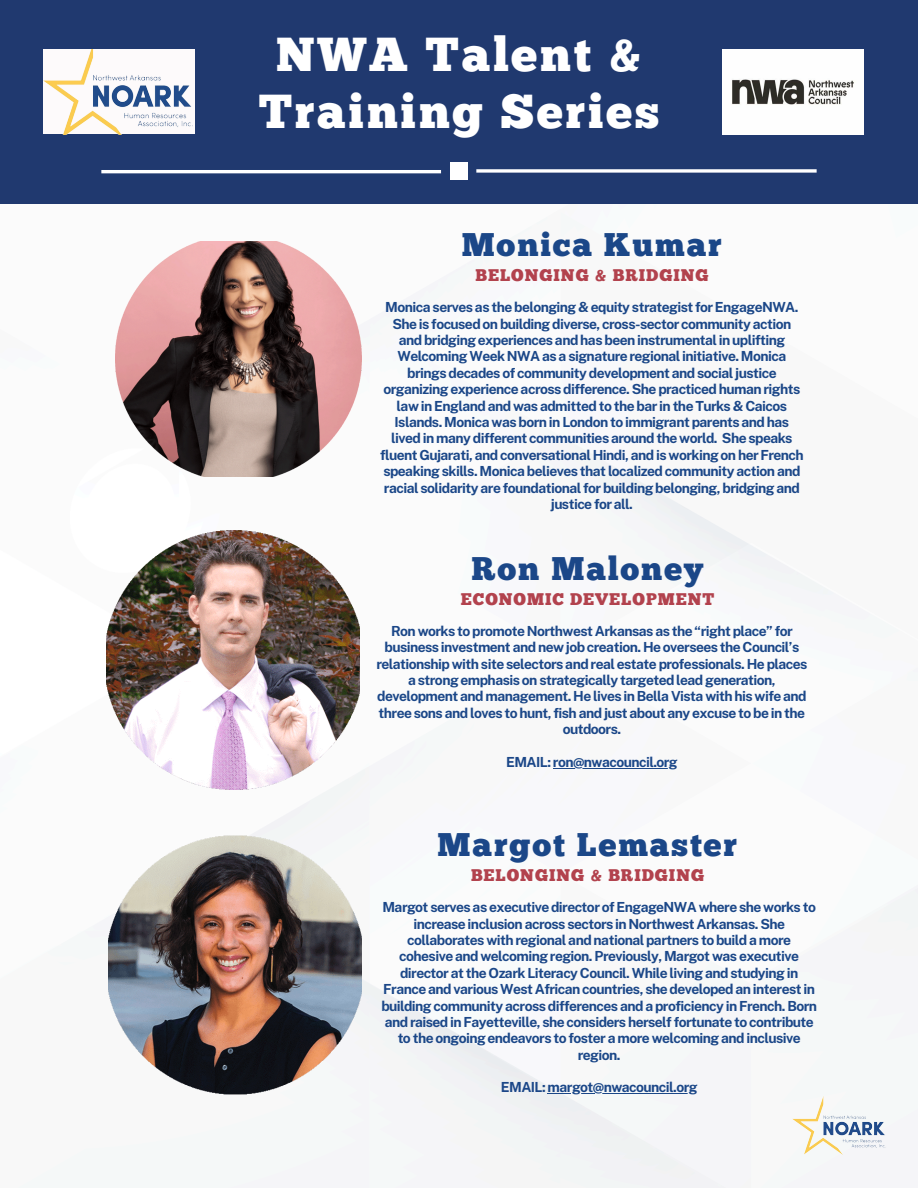
<style>
.page{position:relative;width:918px;height:1188px;background:#fff}
.page>*{position:absolute;margin:0;border:0;box-sizing:border-box;transform-origin:0 0}
.t1{font:47.7px/56.2px "Chunk Five";letter-spacing:.055em;color:#fff;text-align:center}
.t2{font:32.85px "Chunk Five";letter-spacing:.055em;color:#1b4788}
.t3{font:16.95px "Chunk Five";letter-spacing:.055em;color:#b2424d}
.t4{font:700 13.95px/16.4px "Public Sans";letter-spacing:-.04em;color:#1b4788;text-align:center}
</style>
<div class="page">
<img style="left:106px;top:342px;width:812px;height:846px">
<img style="left:115px;top:241px;width:246px;height:236px">
<img style="left:107px;top:530px;width:253px;height:259px">
<img style="left:108px;top:835px;width:253px;height:261px">
<img style="left:793px;top:1097px;width:94px;height:58px">
<div style="left:0;top:0;width:918px;height:204px;background:#20396f"></div>
<hr style="left:101px;top:170px;width:340px;height:3px;background:#fff">
<svg style="left:476px;top:169px;width:341px;height:4px"></svg>
<div style="left:450px;top:163px;width:18px;height:17px;background:#fff"></div>
<img style="left:722px;top:49px;width:142px;height:86px">
<img style="left:43px;top:49px;width:152px;height:86px">
<hr style="left:553px;top:768px;width:124px;height:1px;background:#1b4788">
<hr style="left:548px;top:1093px;width:149px;height:1px;background:#1b4788">
<h1 class="t1" style="left:259px;top:31px;width:402px">NWA Talent &amp;<br>Training Series</h1>
<h2 class="t2" style="left:462px;top:231px;width:262px">Monica Kumar</h2>
<p class="t3" style="left:475px;top:269px;width:235px">BELONGING &amp; BRIDGING</p>
<h1 class="t4" style="left:380px;top:299px;width:425px">Monica serves as the belonging &amp; equity strategist for EngageNWA.<br>She is focused on building diverse, cross-sector community action and bridging experiences and has been instrumental in uplifting Welcoming Week NWA as a signature regional initiative. Monica brings decades of community development and social justice organizing experience across difference. She practiced human rights law in England and was admitted to the bar in the Turks &amp; Caicos Islands. Monica was born in London to immigrant parents and has lived in many different communities around the world. She speaks fluent Gujarati, and conversational Hindi, and is working on her French speaking skills. Monica believes that localized community action and racial solidarity are foundational for building belonging, bridging and justice for all.</h1>
<p class="t2" style="left:472px;top:555px;width:233px">Ron Maloney</p>
<h1 class="t3" style="left:461px;top:592px;width:255px">ECONOMIC DEVELOPMENT</h1>
<h1 class="t4" style="left:376px;top:623px;width:433px">Ron works to promote Northwest Arkansas as the “right place” for business investment and new job creation. He oversees the Council’s relationship with site selectors and real estate professionals. He places a strong emphasis on strategically targeted lead generation, development and management. He lives in Bella Vista with his wife and three sons and loves to hunt, fish and just about any excuse to be in the outdoors.</h1>
<h2 class="t4" style="left:506px;top:754px;width:173px">EMAIL: ron@nwacouncil.org</h2>
<p class="t2" style="left:438px;top:831px;width:301px">Margot Lemaster</p>
<p class="t3" style="left:471px;top:868px;width:235px">BELONGING &amp; BRIDGING</p>
<h2 class="t4" style="left:381px;top:899px;width:437px">Margot serves as executive director of EngageNWA where she works to increase inclusion across sectors in Northwest Arkansas. She collaborates with regional and national partners to build a more cohesive and welcoming region. Previously, Margot was executive director at the Ozark Literacy Council. While living and studying in France and various West African countries, she developed an interest in building community across differences and a proficiency in French. Born and raised in Fayetteville, she considers herself fortunate to contribute to the ongoing endeavors to foster a more welcoming and inclusive region.</h2>
<p class="t4" style="left:501px;top:1079px;width:198px">EMAIL: margot@nwacouncil.org</p>
</div>
